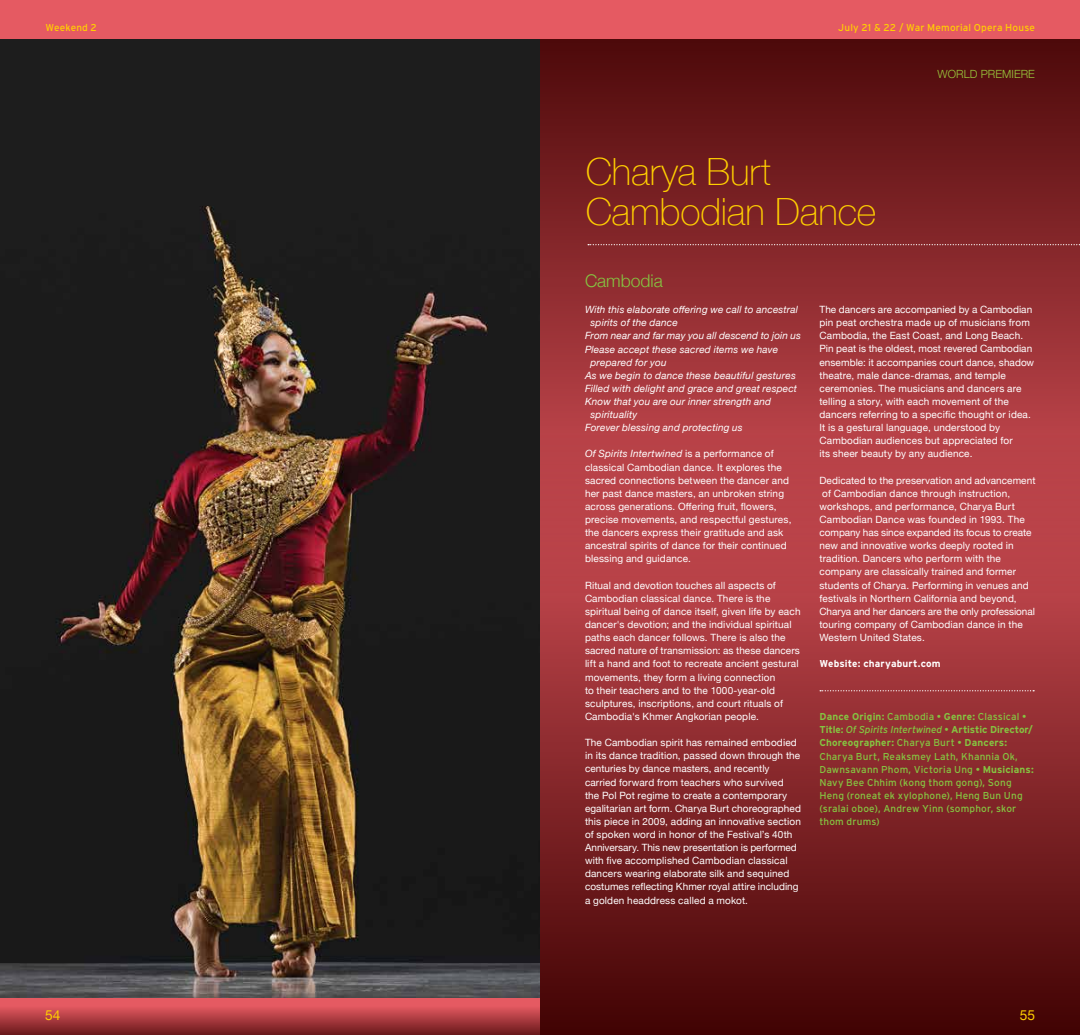
<style>
.page{position:relative;width:1080px;height:1035px;background:#fff}
.page>*{position:absolute;margin:0;border:0;box-sizing:border-box;transform-origin:0 0}
.t1{font:100 37.5px/40px "Helvetica Neue";letter-spacing:-.005em;color:#ffcf01}
.t2{font:300 17.5px "Helvetica Neue";color:#85c441}
.t3{font:13.75px "Helvetica Neue";color:#ffcf01}
.t4{font:300 11.25px "Helvetica Neue";letter-spacing:.005em;color:#9aca3c}
.t5{font:10px/13.1px "Helvetica Neue";letter-spacing:.015em;color:#fff}
.t6{font:italic 10px "Helvetica Neue";letter-spacing:.015em;color:#fff}
.t7{font:10px/13.1px "Interstate";letter-spacing:.015em;color:#85c441}
.t8{font:10px "Interstate";letter-spacing:.015em;color:#ffcf01}
.t9{font:700 10px "Interstate";letter-spacing:.01em;color:#fff}
.s1{font-style:italic}
.s2{font-weight:700}
</style>
<div class="page">
<img style="left:0;top:39px;width:540px;height:959px">
<svg style="left:540px;top:39px;width:540px;height:396px;background:#822528"></svg>
<svg style="left:540px;top:435px;width:540px;height:600px;background:#8c2a2e"></svg>
<div style="left:0;top:0;width:1080px;height:39px;background:#e55a62"></div>
<div style="left:0;top:998px;width:540px;height:37px;background:#e55a62"></div>
<svg style="left:0;top:1008px;width:540px;height:27px;background:#a1353a"></svg>
<svg style="left:820px;top:690px;width:214px;height:1px"></svg>
<svg style="left:588px;top:244px;width:492px;height:1px"></svg>
<p class="t8" style="left:45px;top:21px;width:53px">Weekend 2</p>
<p class="t8" style="left:838px;top:21px;width:198px">July 21 &amp; 22 / War Memorial Opera House</p>
<h1 class="t1" style="left:586px;top:150px;width:292px">Charya Burt<br>Cambodian Dance</h1>
<p class="t4" style="left:938px;top:65px;width:99px">WORLD PREMIERE</p>
<h2 class="t2" style="left:585px;top:267px;width:79px">Cambodia</h2>
<p class="t6" style="left:585px;top:302px;width:215px">With this elaborate offering we call to ancestral</p>
<p class="t6" style="left:591px;top:316px;width:89px">spirits of the dance</p>
<p class="t6" style="left:585px;top:329px;width:218px">From near and far may you all descend to join us</p>
<p class="t6" style="left:585px;top:342px;width:195px">Please accept these sacred items we have</p>
<p class="t6" style="left:591px;top:355px;width:78px">prepared for you</p>
<p class="t6" style="left:585px;top:368px;width:212px">As we begin to dance these beautiful gestures</p>
<p class="t6" style="left:585px;top:381px;width:214px">Filled with delight and grace and great respect</p>
<p class="t6" style="left:585px;top:394px;width:188px">Know that you are our inner strength and</p>
<p class="t6" style="left:591px;top:407px;width:48px">spirituality</p>
<p class="t6" style="left:585px;top:420px;width:159px">Forever blessing and protecting us</p>
<p class="t5" style="left:585px;top:448px;width:208px"><span class="s1">Of Spirits Intertwined</span> is a performance of classical Cambodian dance. It explores the sacred connections between the dancer and her past dance masters, an unbroken string across generations. Offering fruit, flowers, precise movements, and respectful gestures, the dancers express their gratitude and ask ancestral spirits of dance for their continued blessing and guidance.</p>
<p class="t5" style="left:585px;top:579px;width:217px">Ritual and devotion touches all aspects of Cambodian classical dance. There is the spiritual being of dance itself, given life by each dancer's devotion; and the individual spiritual paths each dancer follows. There is also the sacred nature of transmission: as these dancers lift a hand and foot to recreate ancient gestural movements, they form a living connection<br>to their teachers and to the 1000-year-old sculptures, inscriptions, and court rituals of Cambodia's Khmer Angkorian people.</p>
<p class="t5" style="left:585px;top:737px;width:218px">The Cambodian spirit has remained embodied in its dance tradition, passed down through the centuries by dance masters, and recently carried forward from teachers who survived<br>the Pol Pot regime to create a contemporary egalitarian art form. Charya Burt choreographed this piece in 2009, adding an innovative section of spoken word in honor of the Festival’s 40th Anniversary. This new presentation is performed with five accomplished Cambodian classical dancers wearing elaborate silk and sequined costumes reflecting Khmer royal attire including a golden headdress called a mokot.</p>
<p class="t5" style="left:819px;top:304px;width:216px">The dancers are accompanied by a Cambodian pin peat orchestra made up of musicians from Cambodia, the East Coast, and Long Beach.<br>Pin peat is the oldest, most revered Cambodian ensemble: it accompanies court dance, shadow theatre, male dance-dramas, and temple ceremonies. The musicians and dancers are telling a story, with each movement of the dancers referring to a specific thought or idea.<br>It is a gestural language, understood by Cambodian audiences but appreciated for<br>its sheer beauty by any audience.</p>
<p class="t5" style="left:819px;top:474px;width:217px">Dedicated to the preservation and advancement of Cambodian dance through instruction, workshops, and performance, Charya Burt Cambodian Dance was founded in 1993. The company has since expanded its focus to create new and innovative works deeply rooted in tradition. Dancers who perform with the company are classically trained and former students of Charya. Performing in venues and festivals in Northern California and beyond, Charya and her dancers are the only professional touring company of Cambodian dance in the Western United States.</p>
<p class="t9" style="left:820px;top:658px;width:123px">Website: charyaburt.com</p>
<p class="t7" style="left:819px;top:710px;width:216px"><span class="s2">Dance Origin:</span> Cambodia • <span class="s2">Genre:</span> Classical • <span class="s2">Title:</span> <span class="s1">Of Spirits Intertwined</span> • <span class="s2">Artistic Director/ Choreographer:</span> Charya Burt • <span class="s2">Dancers:<br></span>Charya Burt, Reaksmey Lath, Khannia Ok, Dawnsavann Phom, Victoria Ung • <span class="s2">Musicians:<br></span>Navy Bee Chhim (kong thom gong), Song Heng (roneat ek xylophone), Heng Bun Ung (sralai oboe), Andrew Yinn (somphor, skor thom drums)</p>
<h3 class="t3" style="left:45px;top:1005px;width:17px">54</h3>
<h3 class="t3" style="left:1020px;top:1005px;width:17px">55</h3>
</div>
